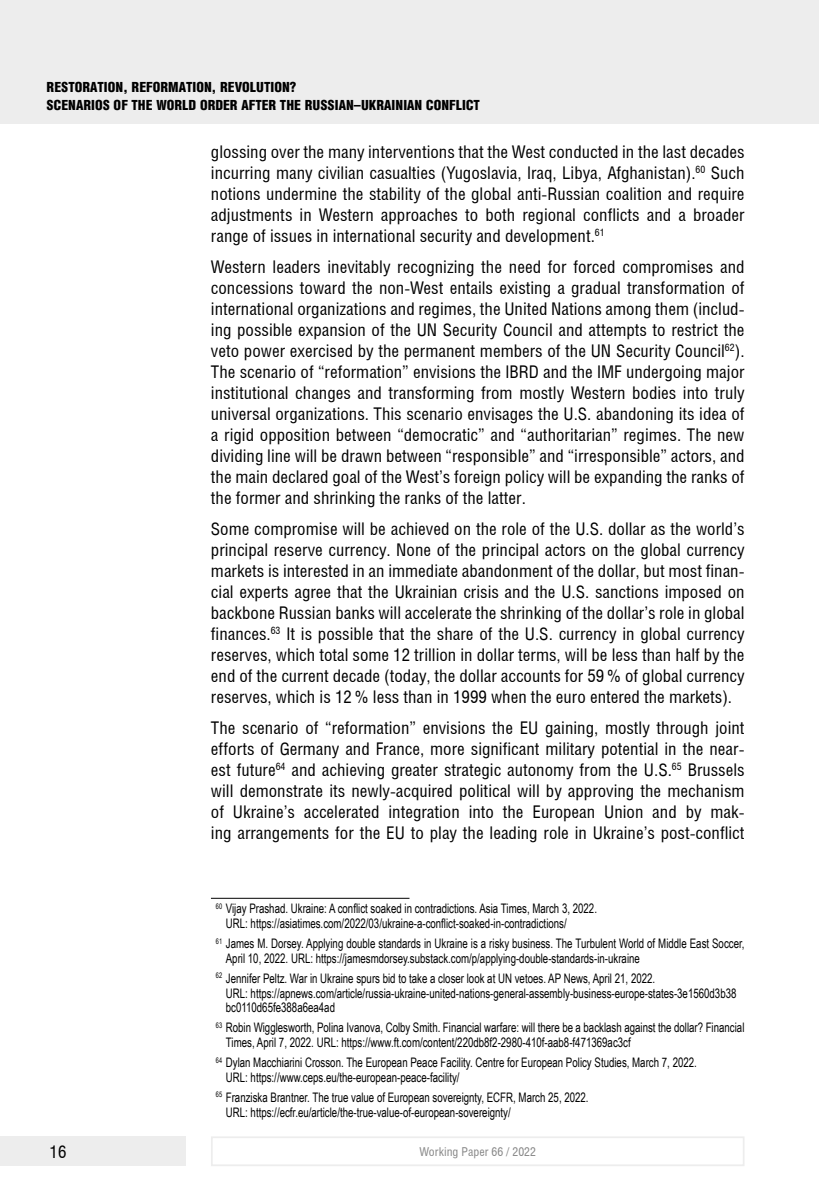
<style>
.page{position:relative;width:819px;height:1191px;background:#fff}
.page>*{position:absolute;margin:0;border:0;box-sizing:border-box;transform-origin:0 0}
.t1{font:17.5px/21px "Helios Cond";color:#000;text-align:justify}
.t2{font:900 14px/17.5px "Helios Cond";color:#000}
.t3{font:13.12px/14.9px "Arial Narrow";color:#000;scale:.9 1}
.t4{font:12.25px "Helios Cond";color:#878787}
</style>
<div class="page">
<div style="left:0;top:0;width:819px;height:124px;background:#ededed"></div>
<div style="left:0;top:1136px;width:186px;height:30px;background:#ededed"></div>
<div style="left:211px;top:1136px;width:533px;height:30px;border:2px solid #ededed"></div>
<hr style="left:211px;top:898px;width:198px;height:1px;background:#000">
<p class="t2" style="left:47px;top:79px;width:435px">RESTORATION, REFORMATION, REVOLUTION?<br>SCENARIOS OF THE WORLD ORDER AFTER THE RUSSIAN–UKRAINIAN CONFLICT</p>
<p class="t1" style="left:211px;top:141px;width:535px">glossing over the many interventions that the West conducted in the last decades incurring many civilian casualties (Yugoslavia, Iraq, Libya, Afghanistan).<sup>60</sup> Such notions undermine the stability of the global anti-Russian coalition and require adjustments in Western approaches to both regional conflicts and a broader range of issues in international security and development.<sup>61</sup></p>
<p class="t1" style="left:211px;top:256px;width:535px">Western leaders inevitably recognizing the need for forced compromises and concessions toward the non-West entails existing a gradual transformation of international organizations and regimes, the United Nations among them (includ&shy;ing possible expansion of the UN Security Council and attempts to restrict the veto power exercised by the permanent members of the UN Security Council<sup>62</sup>).<br>The scenario of “reformation” envisions the IBRD and the IMF undergoing major institutional changes and transforming from mostly Western bodies into truly universal organizations. This scenario envisages the U.S. abandoning its idea of a rigid opposition between “democratic” and “authoritarian” regimes. The new dividing line will be drawn between “responsible” and “irresponsible” actors, and the main declared goal of the West’s foreign policy will be expanding the ranks of the former and shrinking the ranks of the latter.</p>
<p class="t1" style="left:211px;top:518px;width:535px">Some compromise will be achieved on the role of the U.S. dollar as the world’s principal reserve currency. None of the principal actors on the global currency markets is interested in an immediate abandonment of the dollar, but most finan&shy;cial experts agree that the Ukrainian crisis and the U.S. sanctions imposed on backbone Russian banks will accelerate the shrinking of the dollar’s role in global finances.<sup>63</sup> It is possible that the share of the U.S. currency in global currency reserves, which total some 12 trillion in dollar terms, will be less than half by the end of the current decade (today, the dollar accounts for 59 % of global currency reserves, which is 12 % less than in 1999 when the euro entered the markets).</p>
<p class="t1" style="left:211px;top:716px;width:535px">The scenario of “reformation” envisions the EU gaining, mostly through joint efforts of Germany and France, more significant military potential in the near&shy;est future<sup>64</sup> and achieving greater strategic autonomy from the U.S.<sup>65</sup> Brussels will demonstrate its newly-acquired political will by approving the mechanism of Ukraine’s accelerated integration into the European Union and by mak&shy;ing arrangements for the EU to play the leading role in Ukraine’s post-conflict</p>
<p class="t3" style="left:226px;top:900px;width:414px;text-indent:-10px"><sup>60</sup> Vijay Prashad. Ukraine: A conflict soaked in contradictions. Asia Times, March 3, 2022.<br>URL: https://asiatimes.com/2022/03/ukraine-a-conflict-soaked-in-contradictions/</p>
<p class="t3" style="left:226px;top:935px;width:577px;text-indent:-10px"><sup>61</sup> James M. Dorsey. Applying double standards in Ukraine is a risky business. The Turbulent World of Middle East Soccer,<br>April 10, 2022. URL: https://jamesmdorsey.substack.com/p/applying-double-standards-in-ukraine</p>
<p class="t3" style="left:226px;top:970px;width:569px;text-indent:-10px"><sup>62</sup> Jennifer Peltz. War in Ukraine spurs bid to take a closer look at UN vetoes. AP News, April 21, 2022.<br>URL: https://apnews.com/article/russia-ukraine-united-nations-general-assembly-business-europe-states-3e1560d3b38 bc0110d65fe388a6ea4ad</p>
<p class="t3" style="left:226px;top:1019px;width:577px;text-indent:-10px"><sup>63</sup> Robin Wigglesworth, Polina Ivanova, Colby Smith. Financial warfare: will there be a backlash against the dollar? Financial<br>Times, April 7, 2022. URL: https://www.ft.com/content/220db8f2-2980-410f-aab8-f471369ac3cf</p>
<p class="t3" style="left:226px;top:1054px;width:525px;text-indent:-10px"><sup>64</sup> Dylan Macchiarini Crosson. The European Peace Facility. Centre for European Policy Studies, March 7, 2022.<br>URL: https://www.ceps.eu/the-european-peace-facility/</p>
<p class="t3" style="left:226px;top:1089px;width:404px;text-indent:-10px"><sup>65</sup> Franziska Brantner. The true value of European sovereignty, ECFR, March 25, 2022.<br>URL: https://ecfr.eu/article/the-true-value-of-european-sovereignty/</p>
<p class="t1" style="left:50px;top:1141px;width:18px">16</p>
<p class="t4" style="left:419px;top:1144px;width:118px">Working Paper 66 / 2022</p>
</div>
